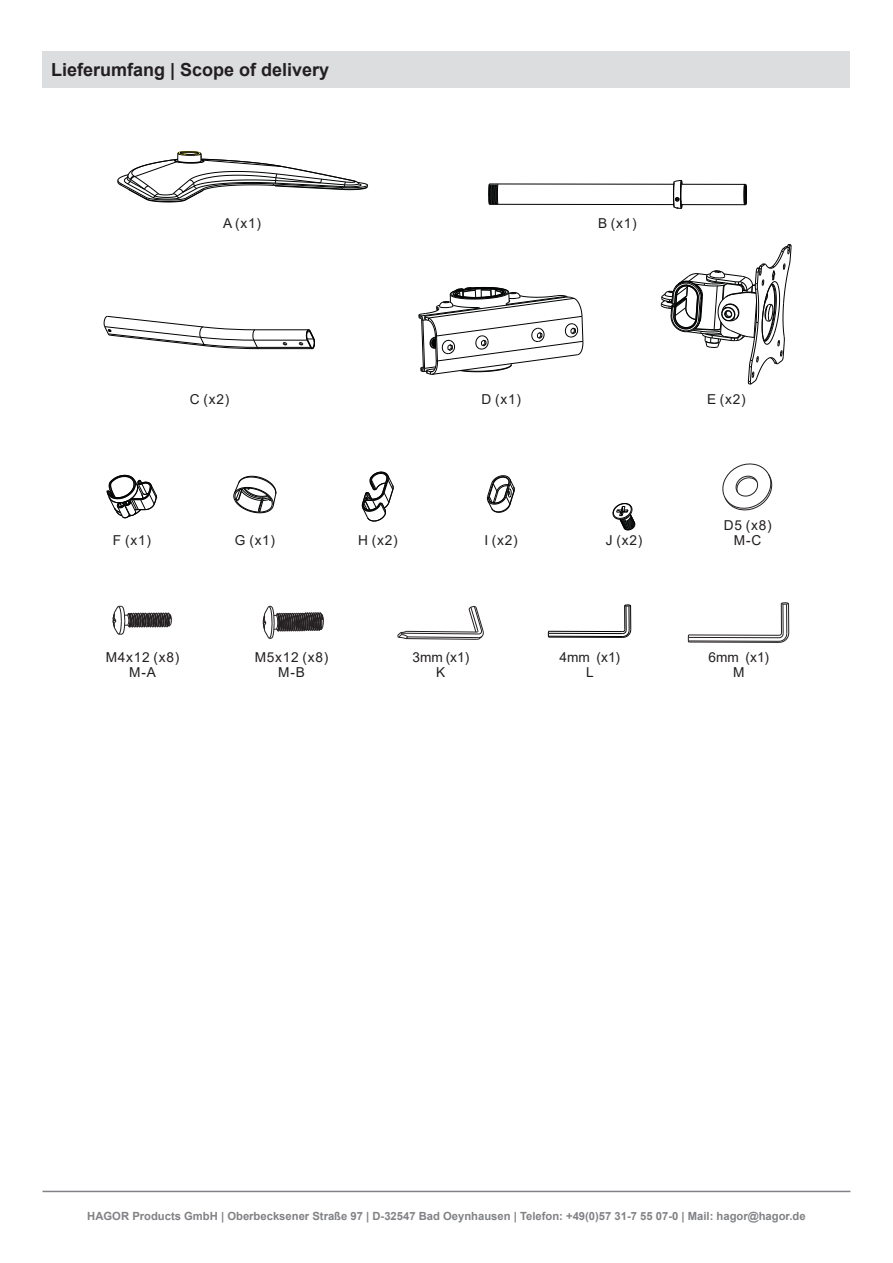
<style>
.page{position:relative;width:893px;height:1263px;background:#fff}
.page>*{position:absolute;margin:0;border:0;box-sizing:border-box;transform-origin:0 0}
.t1{font:700 18px "Arial";color:#231f20}
.t2{font:13.65px/15.3px "Arial";letter-spacing:.055em;color:#231f20;text-align:center}
.t3{font:700 11.25px "Arial";color:#808285}
</style>
<div class="page">
<hr style="left:43px;top:1191px;width:807px;height:1px;background:#808285">
<div style="left:43px;top:51px;width:807px;height:37px;background:#dcdddf"></div>
<svg style="left:112px;top:605px;width:60px;height:30px"></svg>
<svg style="left:262px;top:605px;width:62px;height:34px"></svg>
<svg style="left:722px;top:463px;width:50px;height:48px"></svg>
<svg style="left:106px;top:475px;width:51px;height:44px"></svg>
<svg style="left:233px;top:475px;width:43px;height:38px"></svg>
<svg style="left:418px;top:287px;width:166px;height:88px"></svg>
<hr style="left:681px;top:204px;width:63px;height:1px;background:#010202">
<hr style="left:490px;top:204px;width:184px;height:1px;background:#010202">
<hr style="left:681px;top:184px;width:63px;height:1px;background:#010202">
<hr style="left:490px;top:184px;width:184px;height:1px;background:#010202">
<svg style="left:673px;top:180px;width:10px;height:29px"></svg>
<svg style="left:743px;top:183px;width:4px;height:22px"></svg>
<svg style="left:488px;top:183px;width:11px;height:22px"></svg>
<svg style="left:282px;top:342px;width:6px;height:4px"></svg>
<hr style="left:255px;top:329px;width:54px;height:1px;background:#010202">
<svg style="left:298px;top:329px;width:17px;height:20px"></svg>
<hr style="left:254px;top:340px;width:53px;height:1px;background:#010202">
<hr style="left:257px;top:347px;width:54px;height:1px;background:#010202">
<hr style="left:259px;top:348px;width:53px;height:1px;background:#010202">
<svg style="left:103px;top:316px;width:156px;height:33px"></svg>
<svg style="left:362px;top:471px;width:32px;height:51px"></svg>
<svg style="left:661px;top:244px;width:131px;height:141px"></svg>
<svg style="left:117px;top:151px;width:251px;height:52px"></svg>
<svg style="left:487px;top:475px;width:28px;height:38px"></svg>
<svg style="left:612px;top:503px;width:23px;height:28px"></svg>
<hr style="left:548px;top:637px;width:75px;height:1px;background:#010202">
<hr style="left:548px;top:636px;width:75px;height:1px;background:#010202">
<hr style="left:548px;top:633px;width:75px;height:1px;background:#010202">
<hr style="left:548px;top:631px;width:75px;height:1px;background:#010202">
<svg style="left:622px;top:604px;width:9px;height:34px"></svg>
<svg style="left:780px;top:602px;width:9px;height:3px"></svg>
<hr style="left:688px;top:635px;width:91px;height:1px;background:#231f20">
<hr style="left:688px;top:637px;width:91px;height:1px;background:#231f20">
<hr style="left:688px;top:641px;width:91px;height:1px;background:#231f20">
<hr style="left:688px;top:642px;width:91px;height:1px;background:#231f20">
<svg style="left:778px;top:632px;width:11px;height:11px"></svg>
<hr style="left:781px;top:603px;width:1px;height:30px;background:#231f20">
<hr style="left:783px;top:604px;width:1px;height:30px;background:#231f20">
<hr style="left:786px;top:604px;width:1px;height:30px;background:#231f20">
<hr style="left:788px;top:603px;width:1px;height:30px;background:#231f20">
<svg style="left:397px;top:605px;width:87px;height:35px"></svg>
<h1 class="t1" style="left:51px;top:57px;width:280px">Lieferumfang | Scope of delivery</h1>
<p class="t2" style="left:223px;top:216px;width:39px">A (x1)</p>
<p class="t2" style="left:190px;top:391px;width:41px">C (x2)</p>
<p class="t2" style="left:481px;top:391px;width:41px">D (x1)</p>
<p class="t2" style="left:598px;top:216px;width:40px">B (x1)</p>
<p class="t2" style="left:707px;top:391px;width:40px">E (x2)</p>
<p class="t2" style="left:724px;top:517px;width:49px">D5 (x8)</p>
<p class="t2" style="left:113px;top:532px;width:39px">F (x1)</p>
<p class="t2" style="left:235px;top:532px;width:42px">G (x1)</p>
<p class="t2" style="left:734px;top:532px;width:29px">M-C</p>
<p class="t2" style="left:358px;top:532px;width:41px">H (x2)</p>
<p class="t2" style="left:484px;top:532px;width:35px">I (x2)</p>
<p class="t2" style="left:606px;top:532px;width:38px">J (x2)</p>
<p class="t2" style="left:106px;top:649px;width:75px">M4x12 (x8)<br>M-A</p>
<p class="t2" style="left:255px;top:649px;width:75px">M5x12 (x8)<br>M-B</p>
<p class="t2" style="left:412px;top:649px;width:58px">3mm (x1)</p>
<p class="t2" style="left:746px;top:649px;width:25px">(x1)</p>
<p class="t2" style="left:436px;top:664px;width:11px">K</p>
<p class="t2" style="left:560px;top:649px;width:62px">4mm (x1)<br>L</p>
<p class="t2" style="left:733px;top:649px;width:13px;text-align:left;text-indent:-25px">6mm<br>M</p>
<p class="t3" style="left:87px;top:1208px;width:720px">HAGOR Products GmbH | Oberbecksener Straße 97 | D-32547 Bad Oeynhausen | Telefon: +49(0)57 31-7 55 07-0 | Mail: hagor@hagor.de</p>
</div>
